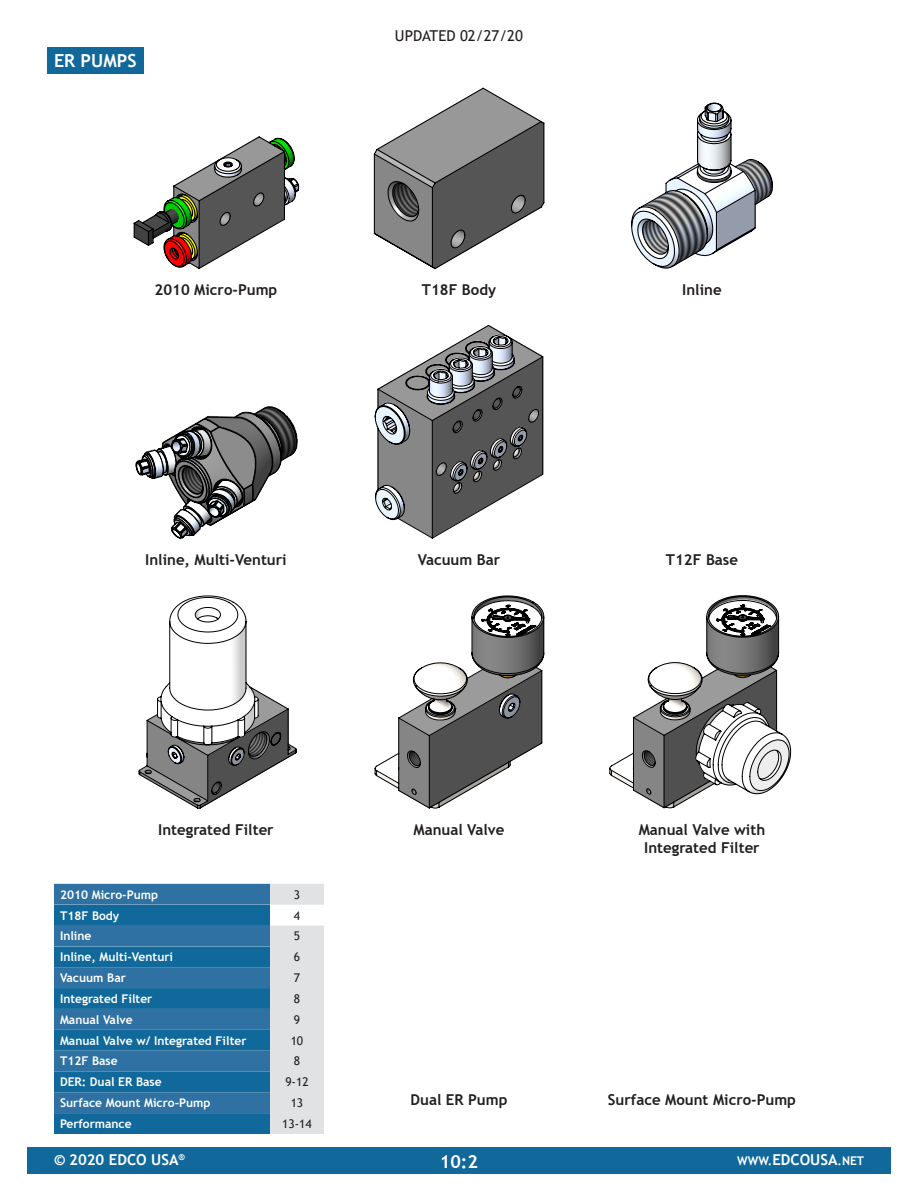
<style>
.page{position:relative;width:918px;height:1188px;background:#fff}
.page>*{position:absolute;margin:0;border:0;box-sizing:border-box;transform-origin:0 0}
.t1{font:700 18px "Trebuchet MS";color:#fff}
.t2{font:700 15px/18px "Trebuchet MS";color:#231f20;text-align:center}
.t3{font:15px "Trebuchet MS";color:#231f20}
.t4{font:700 15px "Trebuchet MS";color:#fff}
.t5{font:15px "Trebuchet MS";color:#000}
.t6{font:700 12px "Trebuchet MS";color:#fff}
.t7{font:12px "Trebuchet MS";color:#231f20}
.s1{font-size:15px}
</style>
<div class="page">
<div style="left:27px;top:1147px;width:864px;height:27px;background:#10689b"></div>
<svg style="left:54px;top:884px;width:270px;height:250px;background:#4785ad"></svg>
<svg style="left:133px;top:136px;width:167px;height:133px"></svg>
<svg style="left:373px;top:87px;width:172px;height:182px"></svg>
<svg style="left:631px;top:102px;width:142px;height:167px"></svg>
<svg style="left:136px;top:406px;width:162px;height:133px"></svg>
<svg style="left:374px;top:325px;width:170px;height:214px"></svg>
<svg style="left:138px;top:595px;width:159px;height:214px"></svg>
<svg style="left:374px;top:595px;width:171px;height:214px"></svg>
<svg style="left:609px;top:595px;width:183px;height:214px"></svg>
<div style="left:47px;top:47px;width:96px;height:27px;background:#10689b"></div>
<p class="t1" style="left:54px;top:50px;width:84px">ER PUMPS</p>
<p class="t2" style="left:155px;top:280px;width:124px">2010 Micro-Pump</p>
<p class="t2" style="left:145px;top:550px;width:143px">Inline, Multi-Venturi</p>
<p class="t3" style="left:395px;top:26px;width:130px">UPDATED 02/27/20</p>
<p class="t5" style="left:461px;top:28px;width:23px">0.0</p>
<p class="t2" style="left:422px;top:280px;width:76px">T18F Body</p>
<p class="t2" style="left:418px;top:550px;width:84px">Vacuum Bar</p>
<p class="t2" style="left:682px;top:280px;width:41px">Inline</p>
<p class="t2" style="left:666px;top:550px;width:74px">T12F Base</p>
<p class="t2" style="left:158px;top:820px;width:117px">Integrated Filter</p>
<p class="t2" style="left:414px;top:820px;width:92px">Manual Valve</p>
<p class="t6" style="left:60px;top:887px;width:100px">2010 Micro-Pump</p>
<p class="t7" style="left:294px;top:887px;width:8px">3</p>
<p class="t6" style="left:60px;top:908px;width:61px">T18F Body</p>
<p class="t7" style="left:294px;top:908px;width:8px">4</p>
<p class="t6" style="left:60px;top:929px;width:33px">Inline</p>
<p class="t7" style="left:294px;top:929px;width:8px">5</p>
<p class="t6" style="left:60px;top:949px;width:115px">Inline, Multi-Venturi</p>
<p class="t7" style="left:294px;top:949px;width:8px">6</p>
<p class="t6" style="left:60px;top:970px;width:67px">Vacuum Bar</p>
<p class="t7" style="left:294px;top:970px;width:8px">7</p>
<p class="t6" style="left:60px;top:991px;width:94px">Integrated Filter</p>
<p class="t7" style="left:294px;top:991px;width:8px">8</p>
<p class="t6" style="left:60px;top:1012px;width:74px">Manual Valve</p>
<p class="t7" style="left:294px;top:1012px;width:8px">9</p>
<p class="t6" style="left:60px;top:1033px;width:188px">Manual Valve w/ Integrated Filter</p>
<p class="t7" style="left:291px;top:1033px;width:14px">10</p>
<p class="t6" style="left:60px;top:1054px;width:59px">T12F Base</p>
<p class="t7" style="left:294px;top:1054px;width:8px">8</p>
<p class="t6" style="left:60px;top:1075px;width:103px">DER: Dual ER Base</p>
<p class="t7" style="left:285px;top:1074px;width:25px">9-12</p>
<p class="t6" style="left:60px;top:1095px;width:152px">Surface Mount Micro-Pump</p>
<p class="t7" style="left:291px;top:1095px;width:14px">13</p>
<p class="t6" style="left:60px;top:1116px;width:73px">Performance</p>
<p class="t7" style="left:282px;top:1116px;width:31px">13-14</p>
<p class="t2" style="left:411px;top:1090px;width:98px">Dual ER Pump</p>
<p class="t2" style="left:639px;top:820px;width:128px">Manual Valve with<br>Integrated Filter</p>
<p class="t2" style="left:608px;top:1090px;width:190px">Surface Mount Micro-Pump</p>
<p class="t4" style="left:54px;top:1151px;width:132px">© 2020 EDCO USA<sup>®</sup></p>
<h1 class="t1" style="left:440px;top:1150px;width:40px">10:2</h1>
<p class="t6" style="left:737px;top:1154px;width:129px">WWW.<span class="s1">EDCOUSA</span>.NET</p>
</div>
